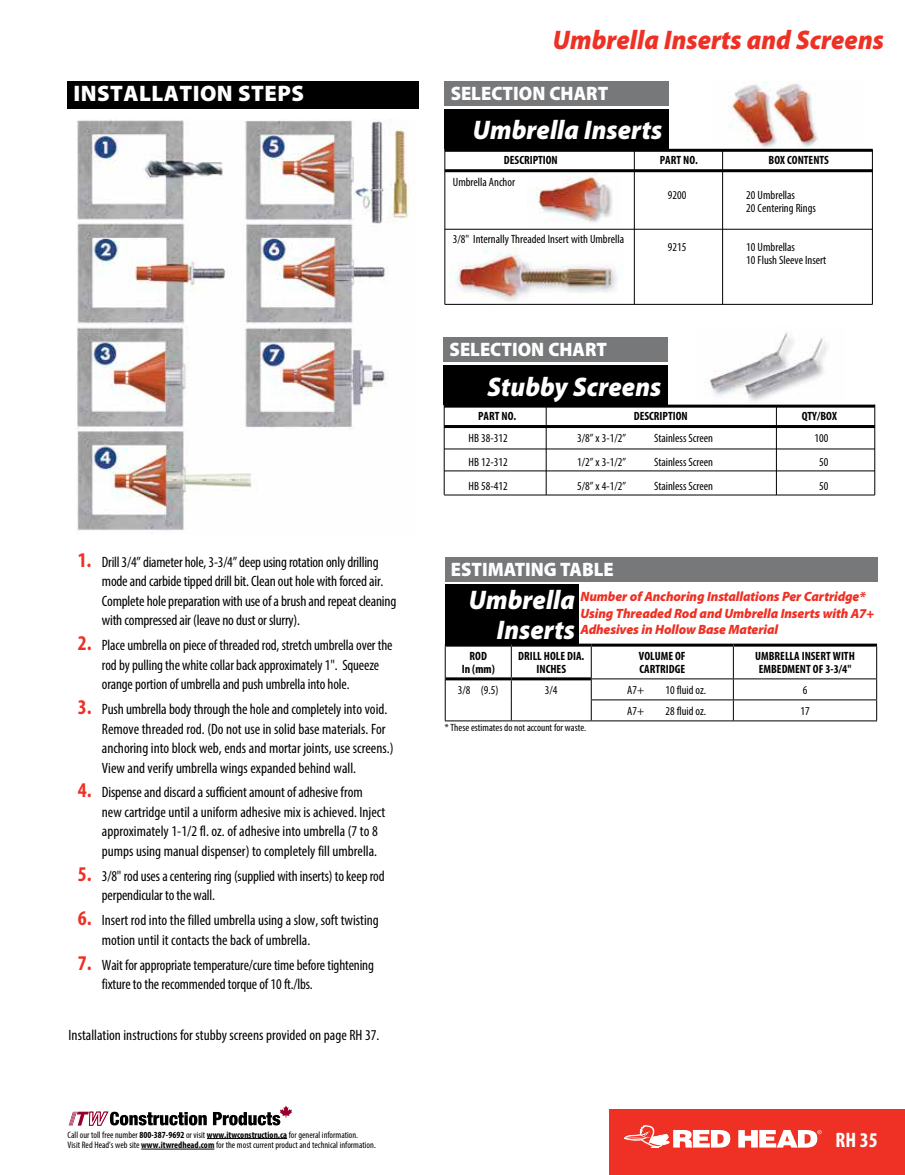
<style>
.page{position:relative;width:905px;height:1175px;background:#fff}
.page>*{position:absolute;margin:0;border:0;box-sizing:border-box;transform-origin:0 0}
.t1{font:italic 900 27px/30px "Myriad Pro";color:#fff;text-align:right;scale:.95 1}
.t2{font:italic 900 27px "Myriad Pro";color:#ee3124;scale:.95 1}
.t3{font:900 22.5px "Myriad Pro";letter-spacing:.02em;color:#fff}
.t4{font:700 condensed 21px "Myriad Pro";color:#fff}
.t5{font:900 19.5px "Myriad Pro";color:#fff;scale:.95 1}
.t6{font:condensed 15px/19.5px "Myriad Pro";letter-spacing:-.01em;color:#000}
.t7{font:italic 900 13.5px/16.5px "Myriad Pro";letter-spacing:-.01em;color:#ee3124}
.t8{font:condensed 12px/12.8px "Myriad Pro";color:#000}
.t9{font:700 condensed 12px/12.8px "Myriad Pro";color:#000;text-align:center}
.t10{font:condensed 10.5px "Myriad Pro";color:#000}
.t11{font:condensed 9.3px/10.5px "Myriad Pro";color:#000}
.s1{font-weight:700;font-size:21px;color:#ee3124}
.s2{font-weight:700}
</style>
<div class="page">
<div style="left:609px;top:1109px;width:295px;height:65px;background:#ee3124"></div>
<svg style="left:624px;top:1125px;width:106px;height:22px"></svg>
<svg style="left:738px;top:1130px;width:83px;height:17px"></svg>
<hr style="left:207px;top:1138px;width:80px;height:1px;background:#000">
<hr style="left:141px;top:1148px;width:73px;height:1px;background:#000">
<svg style="left:69px;top:1111px;width:138px;height:14px"></svg>
<svg style="left:213px;top:1105px;width:79px;height:20px"></svg>
<img style="left:527px;top:172px;width:93px;height:57px">
<img style="left:449px;top:248px;width:175px;height:56px">
<img style="left:711px;top:82px;width:152px;height:67px">
<div style="left:67px;top:81px;width:351px;height:27px;background:#000"></div>
<hr style="left:445px;top:149px;width:427px;height:3px;background:#000">
<hr style="left:445px;top:169px;width:427px;height:3px;background:#000">
<hr style="left:445px;top:229px;width:427px;height:1px;background:#000">
<hr style="left:445px;top:304px;width:427px;height:1px;background:#000">
<hr style="left:444px;top:147px;width:1px;height:157px;background:#000">
<hr style="left:872px;top:149px;width:1px;height:155px;background:#000">
<hr style="left:722px;top:150px;width:1px;height:154px;background:#000">
<hr style="left:634px;top:150px;width:1px;height:154px;background:#000">
<div style="left:444px;top:109px;width:225px;height:40px;background:#000"></div>
<div style="left:444px;top:81px;width:225px;height:24px;background:#76787a"></div>
<img style="left:697px;top:332px;width:148px;height:77px">
<hr style="left:444px;top:404px;width:430px;height:3px;background:#000">
<hr style="left:444px;top:425px;width:430px;height:3px;background:#000">
<hr style="left:444px;top:448px;width:430px;height:1px;background:#000">
<hr style="left:444px;top:470px;width:430px;height:1px;background:#000">
<hr style="left:444px;top:494px;width:430px;height:1px;background:#000">
<hr style="left:444px;top:404px;width:1px;height:91px;background:#000">
<hr style="left:546px;top:404px;width:1px;height:91px;background:#000">
<hr style="left:874px;top:404px;width:1px;height:91px;background:#000">
<hr style="left:776px;top:405px;width:1px;height:90px;background:#000">
<div style="left:443px;top:365px;width:225px;height:40px;background:#000"></div>
<div style="left:443px;top:337px;width:225px;height:25px;background:#76787a"></div>
<div style="left:445px;top:584px;width:133px;height:59px;background:#000"></div>
<div style="left:445px;top:557px;width:432px;height:24px;background:#76787a"></div>
<img style="left:77px;top:119px;width:333px;height:415px">
<hr style="left:445px;top:646px;width:1px;height:33px;background:#000">
<hr style="left:511px;top:646px;width:1px;height:31px;background:#000">
<hr style="left:591px;top:646px;width:1px;height:32px;background:#000">
<hr style="left:733px;top:646px;width:1px;height:32px;background:#000">
<hr style="left:876px;top:646px;width:1px;height:32px;background:#000">
<hr style="left:591px;top:678px;width:142px;height:1px;background:#000">
<hr style="left:733px;top:678px;width:144px;height:1px;background:#000">
<svg style="left:445px;top:680px;width:1px;height:40px"></svg>
<svg style="left:511px;top:680px;width:1px;height:40px"></svg>
<hr style="left:591px;top:699px;width:142px;height:1px;background:#000">
<svg style="left:591px;top:679px;width:1px;height:41px"></svg>
<hr style="left:733px;top:699px;width:144px;height:1px;background:#000">
<svg style="left:733px;top:679px;width:1px;height:41px"></svg>
<svg style="left:876px;top:679px;width:1px;height:41px"></svg>
<hr style="left:445px;top:720px;width:66px;height:1px;background:#000">
<hr style="left:511px;top:720px;width:80px;height:1px;background:#000">
<hr style="left:591px;top:720px;width:142px;height:1px;background:#000">
<hr style="left:733px;top:720px;width:144px;height:1px;background:#000">
<hr style="left:445px;top:643px;width:66px;height:3px;background:#000">
<hr style="left:511px;top:643px;width:80px;height:3px;background:#000">
<hr style="left:591px;top:643px;width:142px;height:3px;background:#000">
<hr style="left:733px;top:643px;width:144px;height:3px;background:#000">
<hr style="left:445px;top:677px;width:66px;height:3px;background:#000">
<hr style="left:511px;top:677px;width:80px;height:3px;background:#000">
<h2 class="t3" style="left:73px;top:81px;width:232px">INSTALLATION STEPS</h2>
<p class="t6" style="left:102px;top:552px;width:296px;text-indent:-24px"><span class="s1">1.</span> Drill 3/4” diameter hole, 3-3/4” deep using rotation only drilling mode and carbide tipped drill bit. Clean out hole with forced air.<br>Complete hole preparation with use of a brush and repeat cleaning with compressed air (leave no dust or slurry).</p>
<p class="t6" style="left:102px;top:635px;width:292px;text-indent:-24px"><span class="s1">2.</span> Place umbrella on piece of threaded rod, stretch umbrella over the rod by pulling the white collar back approximately 1". Squeeze orange portion of umbrella and push umbrella into hole.</p>
<p class="t6" style="left:102px;top:699px;width:293px;text-indent:-24px"><span class="s1">3.</span> Push umbrella body through the hole and completely into void.<br>Remove threaded rod. (Do not use in solid base materials. For anchoring into block web, ends and mortar joints, use screens.)<br>View and verify umbrella wings expanded behind wall.</p>
<p class="t6" style="left:102px;top:782px;width:285px;text-indent:-24px"><span class="s1">4.</span> Dispense and discard a sufficient amount of adhesive from new cartridge until a uniform adhesive mix is achieved. Inject approximately 1-1/2 fl. oz. of adhesive into umbrella (7 to 8 pumps using manual dispenser) to completely fill umbrella.</p>
<p class="t6" style="left:102px;top:866px;width:284px;text-indent:-24px"><span class="s1">5.</span> 3/8" rod uses a centering ring (supplied with inserts) to keep rod perpendicular to the wall.</p>
<p class="t6" style="left:102px;top:910px;width:278px;text-indent:-24px"><span class="s1">6.</span> Insert rod into the filled umbrella using a slow, soft twisting motion until it contacts the back of umbrella.</p>
<p class="t6" style="left:102px;top:954px;width:273px;text-indent:-24px"><span class="s1">7.</span> Wait for appropriate temperature/cure time before tightening fixture to the recommended torque of 10 ft./lbs.</p>
<p class="t6" style="left:69px;top:1024px;width:312px">Installation instructions for stubby screens provided on page RH 37.</p>
<p class="t11" style="left:68px;top:1129px;width:310px">Call our toll free number <span class="s2">800-387-9692</span> or visit <span class="s2">www.itwconstruction.ca</span> for general information.<br>Visit Red Head’s web site <span class="s2">www.itwredhead.com</span> for the most current product and technical information.</p>
<h1 class="t2" style="left:553px;top:25px;width:350px">Umbrella Inserts and Screens</h1>
<h3 class="t5" style="left:450px;top:82px;width:167px">SELECTION CHART</h3>
<h1 class="t1" style="left:473px;top:115px;width:201px">Umbrella Inserts</h1>
<p class="t9" style="left:504px;top:153px;width:55px">DESCRIPTION</p>
<p class="t9" style="left:659px;top:153px;width:40px">PART NO.</p>
<p class="t9" style="left:768px;top:153px;width:62px">BOX CONTENTS</p>
<p class="t8" style="left:453px;top:176px;width:64px">Umbrella Anchor</p>
<p class="t8" style="left:667px;top:188px;width:20px">9200</p>
<p class="t8" style="left:746px;top:188px;width:71px">20 Umbrellas<br>20 Centering Rings</p>
<p class="t8" style="left:453px;top:232px;width:173px">3/8" Internally Threaded Insert with Umbrella</p>
<p class="t8" style="left:667px;top:240px;width:20px">9215</p>
<p class="t8" style="left:746px;top:240px;width:81px">10 Umbrellas<br>10 Flush Sleeve Insert</p>
<h3 class="t5" style="left:449px;top:338px;width:167px">SELECTION CHART</h3>
<h1 class="t1" style="left:487px;top:372px;width:184px">Stubby Screens</h1>
<p class="t9" style="left:478px;top:409px;width:40px">PART NO.</p>
<p class="t9" style="left:633px;top:409px;width:55px">DESCRIPTION</p>
<p class="t9" style="left:801px;top:409px;width:37px">QTY/BOX</p>
<p class="t8" style="left:468px;top:431px;width:41px">HB 38-312</p>
<p class="t8" style="left:577px;top:431px;width:50px">3/8” x 3-1/2”</p>
<p class="t8" style="left:654px;top:431px;width:60px">Stainless Screen</p>
<p class="t8" style="left:814px;top:431px;width:15px">100</p>
<p class="t8" style="left:468px;top:456px;width:41px">HB 12-312</p>
<p class="t8" style="left:577px;top:456px;width:50px">1/2” x 3-1/2”</p>
<p class="t8" style="left:654px;top:456px;width:60px">Stainless Screen</p>
<p class="t8" style="left:819px;top:456px;width:11px">50</p>
<p class="t8" style="left:468px;top:480px;width:41px">HB 58-412</p>
<p class="t8" style="left:577px;top:480px;width:50px">5/8” x 4-1/2”</p>
<p class="t8" style="left:654px;top:480px;width:60px">Stainless Screen</p>
<p class="t8" style="left:819px;top:480px;width:11px">50</p>
<h3 class="t5" style="left:451px;top:558px;width:173px">ESTIMATING TABLE</h3>
<h1 class="t1" style="left:469px;top:585px;width:113px">Umbrella<br>Inserts</h1>
<p class="t7" style="left:580px;top:589px;width:295px">Number of Anchoring Installations Per Cartridge*<br>Using Threaded Rod and Umbrella Inserts with A7+<br>Adhesives in Hollow Base Material</p>
<p class="t9" style="left:461px;top:649px;width:35px">ROD<br>In (mm)</p>
<p class="t9" style="left:518px;top:649px;width:68px">DRILL HOLE DIA.<br>INCHES</p>
<p class="t9" style="left:639px;top:649px;width:48px;text-align:left">VOLUME OF<br>CARTRIDGE</p>
<p class="t9" style="left:755px;top:649px;width:101px;text-align:left">UMBRELLA INSERT WITH<br>EMBEDMENT OF 3-3/4"</p>
<p class="t8" style="left:458px;top:683px;width:42px">3/8 (9.5)</p>
<p class="t8" style="left:545px;top:683px;width:14px">3/4</p>
<p class="t8" style="left:627px;top:683px;width:18px">A7+</p>
<p class="t8" style="left:665px;top:683px;width:42px">10 fluid oz.</p>
<p class="t8" style="left:802px;top:683px;width:6px">6</p>
<p class="t8" style="left:627px;top:704px;width:18px">A7+</p>
<p class="t8" style="left:665px;top:704px;width:42px">28 fluid oz.</p>
<p class="t8" style="left:800px;top:704px;width:11px">17</p>
<p class="t10" style="left:445px;top:721px;width:143px">* These estimates do not account for waste.</p>
<h3 class="t4" style="left:835px;top:1127px;width:44px">RH 35</h3>
</div>
